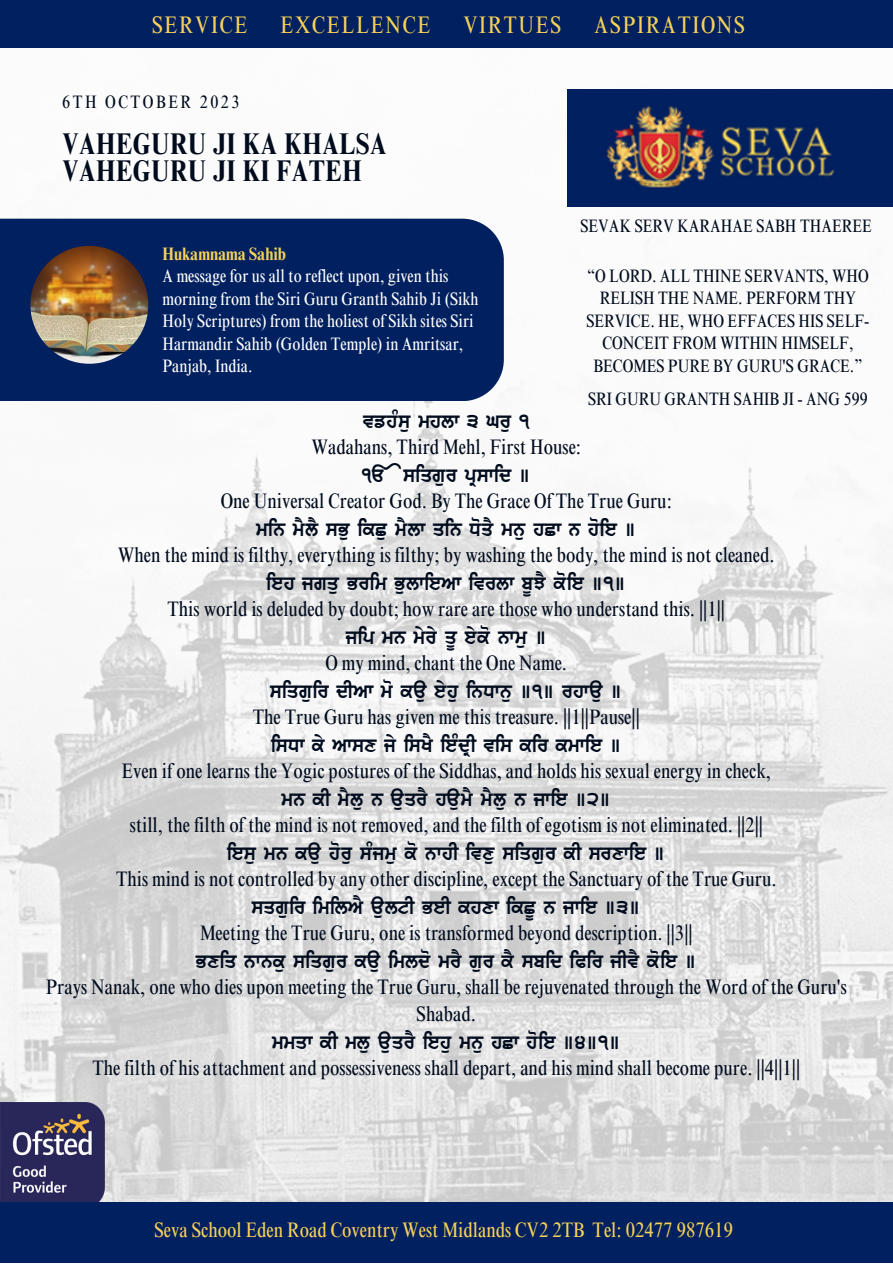
<style>
.page{position:relative;width:893px;height:1264px;background:#fff}
.page>*{position:absolute;margin:0;border:0;box-sizing:border-box;transform-origin:0 0}
.t1{font:700 condensed 30px/27px "Times NRMT Pro";letter-spacing:.02em;color:#000b1d}
.t2{font:condensed 24px "Times NRMT Pro";letter-spacing:.07em;color:#f7d057}
.t3{font:condensed 21px/27px "Times NRMT Pro";color:#000b1d;text-align:center}
.t4{font:21px "Gurbani Web Thick";color:#000b1d}
.t5{font:condensed 21px "Times NRMT Pro";color:#f7d057}
.t6{font:condensed 18px/22.5px "Times NRMT Pro";color:#000b1d;text-align:center}
.t7{font:condensed 18px/22.5px "Times NRMT Pro";color:#fff}
.t8{font:condensed 18px "Times NRMT Pro";letter-spacing:.14em;color:#000b1d}
.t9{font:700 condensed 18px "Times NRMT Pro";color:#f7d057}
</style>
<div class="page">
<img style="left:0;top:206px;width:892px;height:996px">
<img style="left:567px;top:89px;width:325px;height:117px">
<div style="left:0;top:0;width:892px;height:48px;background:#002060"></div>
<div style="left:0;top:219px;width:504px;height:182px;background:#002060"></div>
<img style="left:0;top:1102px;width:105px;height:100px">
<div style="left:0;top:1202px;width:892px;height:60px;background:#002060"></div>
<img style="left:30px;top:246px;width:118px;height:118px;border-radius:50%">
<p class="t2" style="left:152px;top:15px;width:97px">SERVICE</p>
<p class="t2" style="left:280px;top:15px;width:152px">EXCELLENCE</p>
<p class="t2" style="left:463px;top:15px;width:99px">VIRTUES</p>
<p class="t2" style="left:594px;top:15px;width:152px">ASPIRATIONS</p>
<p class="t8" style="left:62px;top:95px;width:179px">6TH OCTOBER 2023</p>
<p class="t1" style="left:62px;top:134px;width:325px">VAHEGURU JI KA KHALSA<br>VAHEGURU JI KI FATEH</p>
<p class="t6" style="left:580px;top:217px;width:293px">SEVAK SERV KARAHAE SABH THAEREE</p>
<p class="t9" style="left:162px;top:247px;width:125px">Hukamnama Sahib</p>
<p class="t7" style="left:162px;top:267px;width:317px">A message for us all to reflect upon, given this morning from the Siri Guru Granth Sahib Ji (Sikh Holy Scriptures) from the holiest of Sikh sites Siri Harmandir Sahib (Golden Temple) in Amritsar, Panjab, India.</p>
<p class="t6" style="left:586px;top:266px;width:284px">“O LORD. ALL THINE SERVANTS, WHO<br>RELISH THE NAME. PERFORM THY<br>SERVICE. HE, WHO EFFACES HIS SELF-<br>CONCEIT FROM WITHIN HIMSELF,<br>BECOMES PURE BY GURU'S GRACE.”</p>
<p class="t6" style="left:588px;top:389px;width:281px">SRI GURU GRANTH SAHIB JI - ANG 599</p>
<p class="t4" style="left:363px;top:409px;width:168px">VFHMSU MHLW 3 GRU 1</p>
<p class="t3" style="left:311px;top:436px;width:271px">Wadahans, Third Mehl, First House:</p>
<p class="t4" style="left:362px;top:463px;width:170px">&lt;&gt; SIQGUR PRSWID ]</p>
<p class="t3" style="left:221px;top:490px;width:452px">One Universal Creator God. By The Grace Of The True Guru:</p>
<p class="t4" style="left:256px;top:517px;width:381px">MIN MYLY SBU IKCU MYLW QIN DOQY MNU HCW N HOIE ]</p>
<p class="t3" style="left:118px;top:544px;width:658px">When the mind is filthy, everything is filthy; by washing the body, the mind is not cleaned.</p>
<p class="t4" style="left:266px;top:571px;width:361px">IEH JGQU BRIM BULWIEAW IVRLW BUJY KOIE ]1]</p>
<p class="t3" style="left:167px;top:598px;width:559px">This world is deluded by doubt; how rare are those who understand this. ||1||</p>
<p class="t4" style="left:346px;top:625px;width:203px">JIP MN MYRY QU EYKO NWMU ]</p>
<p class="t3" style="left:325px;top:652px;width:243px">O my mind, chant the One Name.</p>
<p class="t4" style="left:270px;top:679px;width:354px">SIQGUIR DIAW MO KAU EYHU INDWNU ]1] RHWAU ]</p>
<p class="t3" style="left:253px;top:706px;width:388px">The True Guru has given me this treasure. ||1||Pause||</p>
<p class="t4" style="left:271px;top:733px;width:352px">ISDW KY AWSX JY ISKY IEMDRI VIS KIR KMWIE ]</p>
<p class="t3" style="left:122px;top:760px;width:650px">Even if one learns the Yogic postures of the Siddhas, and holds his sexual energy in check,</p>
<p class="t4" style="left:281px;top:787px;width:331px">MN KI MYLU N AUQRY HAUMY MYLU N JWIE ]2]</p>
<p class="t3" style="left:130px;top:814px;width:634px">still, the filth of the mind is not removed, and the filth of egotism is not eliminated. ||2||</p>
<p class="t4" style="left:227px;top:841px;width:440px">IESU MN KAU HORU SMJMU KO NWHI IVXU SIQGUR KI SRXWIE ]</p>
<p class="t3" style="left:116px;top:868px;width:662px">This mind is not controlled by any other discipline, except the Sanctuary of the True Guru.</p>
<p class="t4" style="left:252px;top:895px;width:390px">SQGUIR IMILAY AULTI BEI KHXW IKCU N JWIE ]3]</p>
<p class="t3" style="left:200px;top:922px;width:494px">Meeting the True Guru, one is transformed beyond description. ||3||</p>
<p class="t4" style="left:196px;top:949px;width:502px">BXIQ NWNKU SIQGUR KAU IMLDO MRY GUR KY SBID IPIR JIVY KOIE ]</p>
<p class="t3" style="left:46px;top:976px;width:802px">Prays Nanak, one who dies upon meeting the True Guru, shall be rejuvenated through the Word of the Guru's<br>Shabad.</p>
<p class="t4" style="left:272px;top:1030px;width:350px">MMQW KI MLU AUQRY IEHU MNU HCW HOIE ]4]1]</p>
<p class="t3" style="left:92px;top:1057px;width:709px">The filth of his attachment and possessiveness shall depart, and his mind shall become pure. ||4||1||</p>
<p class="t5" style="left:154px;top:1221px;width:580px">Seva School Eden Road Coventry West Midlands CV2 2TB Tel: 02477 987619</p>
</div>
